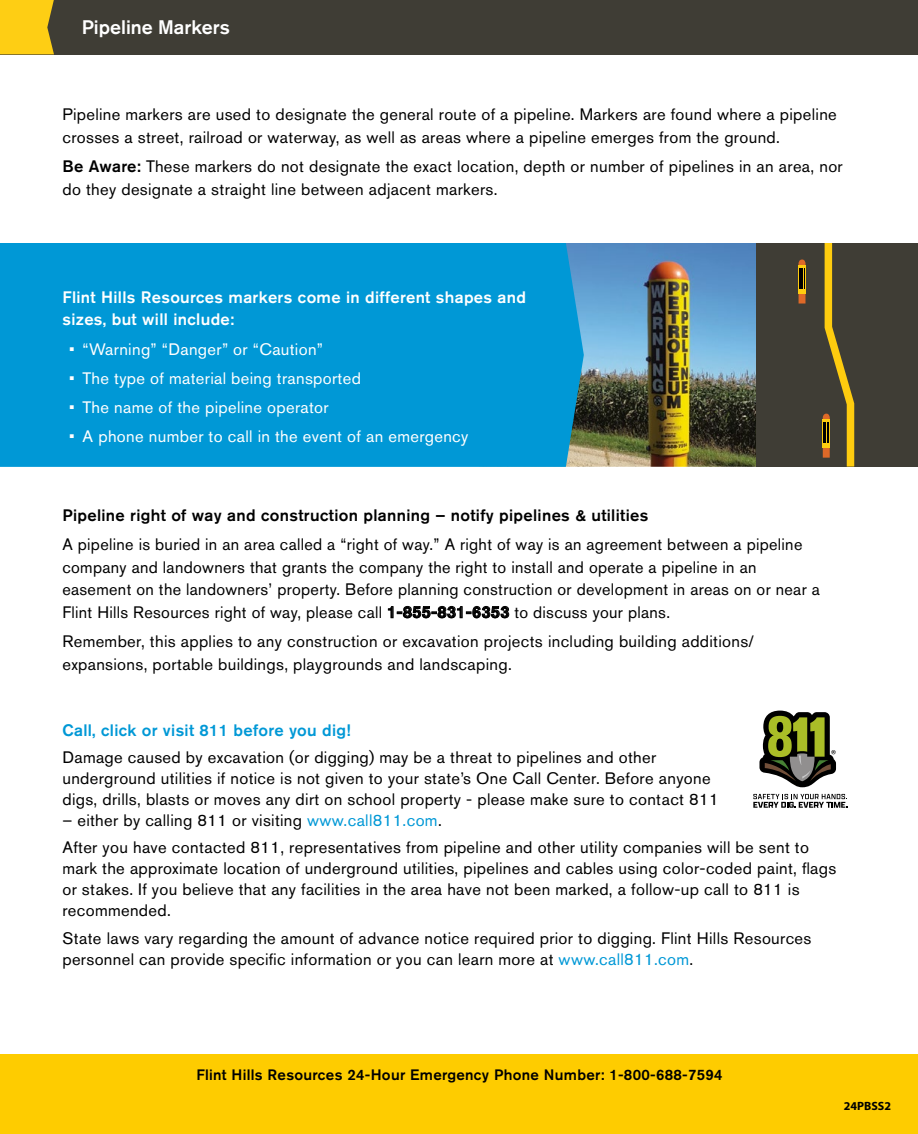
<style>
.page{position:relative;width:918px;height:1134px;background:#fff}
.page>*{position:absolute;margin:0;border:0;box-sizing:border-box;transform-origin:0 0}
.t1{font:500 19.5px "Akzidenz Grotesk BE";color:#fff}
.t2{font:16.5px/22.5px "Akzidenz Grotesk BE";letter-spacing:.02em;color:#000}
.t3{font:16.5px "Akzidenz Grotesk BE";letter-spacing:.02em;color:#fff}
.t4{font:500 16.5px/22.5px "Akzidenz Grotesk BE";letter-spacing:.02em;color:#fff}
.t5{font:500 16.5px "Akzidenz Grotesk BE";letter-spacing:.02em;color:#000}
.t6{font:500 16.5px "Akzidenz Grotesk BE";letter-spacing:.02em;color:#0098d6}
.t7{font:500 15px "Akzidenz Grotesk BE";letter-spacing:.02em;color:#000}
.t8{font:700 12px "Myriad Pro";color:#000}
.s1{font-weight:500}
.s2{color:#0098d6}
</style>
<div class="page">
<img style="left:584px;top:243px;width:172px;height:224px">
<div style="left:0;top:243px;width:584px;height:224px;background:#0098d6"></div>
<svg style="left:760px;top:711px;width:76px;height:76px"></svg>
<svg style="left:753px;top:794px;width:94px;height:14px"></svg>
<div style="left:0;top:0;width:918px;height:54px;background:#3f3d35"></div>
<svg style="left:0;top:0;width:54px;height:54px;background:#f1c416"></svg>
<div style="left:0;top:1054px;width:918px;height:80px;background:#fecc00"></div>
<div style="left:756px;top:243px;width:162px;height:224px;background:#3f3d35"></div>
<svg style="left:822px;top:243px;width:33px;height:224px"></svg>
<div style="left:798px;top:265px;width:8px;height:29px;background:#fecc0f"></div>
<svg style="left:799px;top:259px;width:7px;height:45px"></svg>
<p class="t1" style="left:82px;top:16px;width:150px">Pipeline Markers</p>
<p class="t2" style="left:62px;top:103px;width:776px">Pipeline markers are used to designate the general route of a pipeline. Markers are found where a pipeline crosses a street, railroad or waterway, as well as areas where a pipeline emerges from the ground.</p>
<p class="t2" style="left:62px;top:155px;width:782px"><span class="s1">Be Aware:</span> These markers do not designate the exact location, depth or number of pipelines in an area, nor do they designate a straight line between adjacent markers.</p>
<p class="t4" style="left:62px;top:285px;width:465px">Flint Hills Resources markers come in different shapes and sizes, but will include:</p>
<p class="t3" style="left:69px;top:339px;width:255px">• “Warning” “Danger” or “Caution”</p>
<p class="t3" style="left:69px;top:368px;width:293px">• The type of material being transported</p>
<p class="t3" style="left:69px;top:397px;width:261px">• The name of the pipeline operator</p>
<p class="t3" style="left:69px;top:427px;width:401px">• A phone number to call in the event of an emergency</p>
<p class="t5" style="left:62px;top:505px;width:587px">Pipeline right of way and construction planning – notify pipelines &amp; utilities</p>
<p class="t2" style="left:62px;top:533px;width:759px">A pipeline is buried in an area called a “right of way.” A right of way is an agreement between a pipeline company and landowners that grants the company the right to install and operate a pipeline in an easement on the landowners’ property. Before planning construction or development in areas on or near a Flint Hills Resources right of way, please call <span class="s1">1-855-831-6353</span> to discuss your plans.</p>
<p class="t2" style="left:62px;top:630px;width:693px">Remember, this applies to any construction or excavation projects including building additions/ expansions, portable buildings, playgrounds and landscaping.</p>
<p class="t6" style="left:62px;top:720px;width:290px">Call, click or visit 811 before you dig!</p>
<p class="t2" style="left:62px;top:747px;width:658px;line-height:21px">Damage caused by excavation (or digging) may be a threat to pipelines and other underground utilities if notice is not given to your state’s One Call Center. Before anyone digs, drills, blasts or moves any dirt on school property - please make sure to contact 811</p>
<p class="t2" style="left:62px;top:807px;width:748px;line-height:27.2px">– either by calling 811 or visiting <span class="s2">www.call811.com</span>.<br>After you have contacted 811, representatives from pipeline and other utility companies will be sent to</p>
<p class="t2" style="left:62px;top:858px;width:775px;line-height:21px">mark the approximate location of underground utilities, pipelines and cables using color-coded paint, flags or stakes. If you believe that any facilities in the area have not been marked, a follow-up call to 811 is recommended.</p>
<p class="t2" style="left:62px;top:927px;width:751px;line-height:21px">State laws vary regarding the amount of advance notice required prior to digging. Flint Hills Resources personnel can provide specific information or you can learn more at <span class="s2">www.call811.com</span>.</p>
<p class="t7" style="left:196px;top:1066px;width:528px">Flint Hills Resources 24-Hour Emergency Phone Number: 1-800-688-7594</p>
<p class="t8" style="left:844px;top:1098px;width:49px">24PBSS2</p>
</div>
